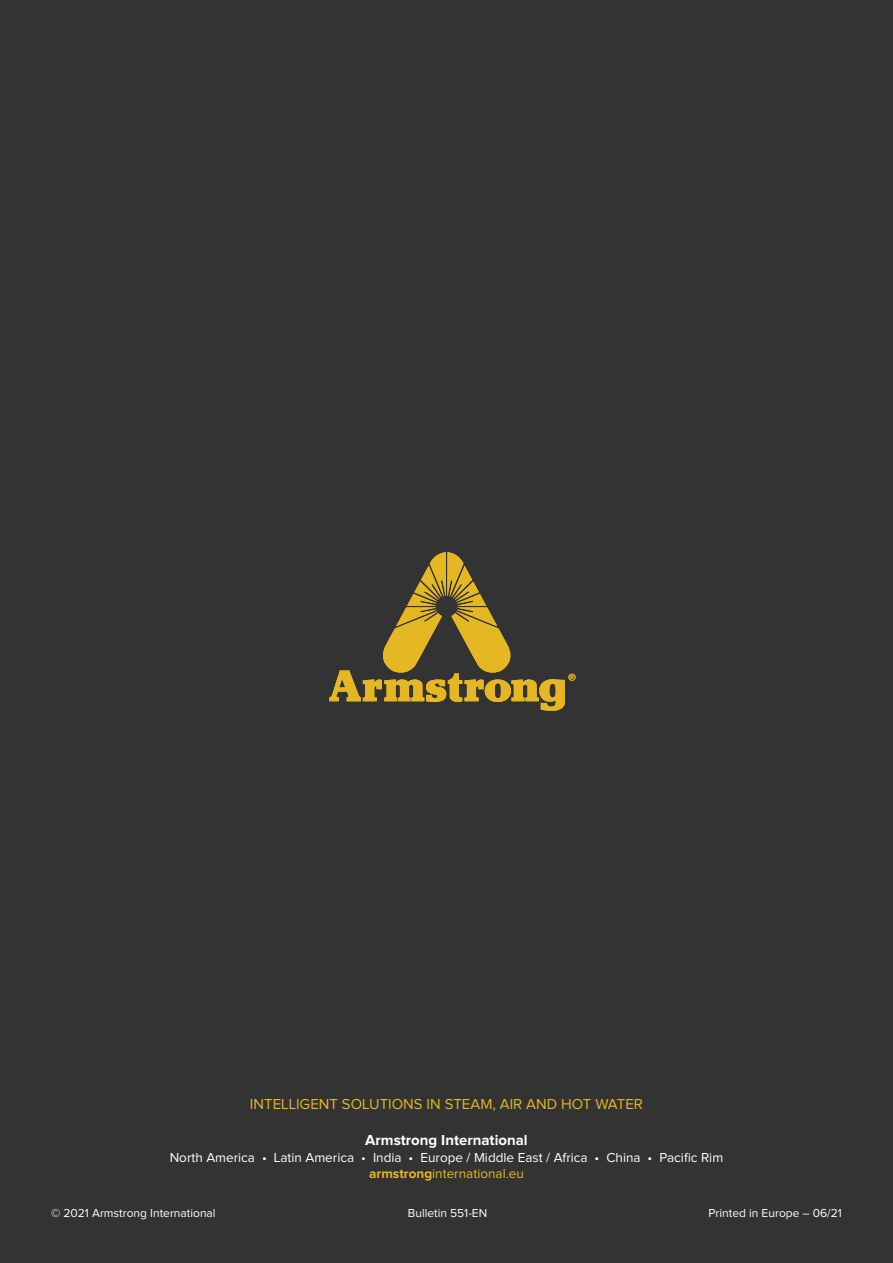
<style>
.page{position:relative;width:893px;height:1263px;background:#323332}
.page>*{position:absolute;margin:0;border:0;box-sizing:border-box;transform-origin:0 0}
.t1{font:15px "Proxima Nova";color:#e6b821}
.t2{font:700 15px "Proxima Nova";color:#fff}
.t3{font:13.5px/16.2px "Proxima Nova";color:#fff;text-align:center}
.t4{font:12px "Proxima Nova";color:#fff}
.s1{font-weight:700;color:#e6b821}
.s2{color:#e6b821}
</style>
<div class="page">
<svg style="left:329px;top:552px;width:247px;height:159px"></svg>
<p class="t1" style="left:250px;top:1097px;width:394px">INTELLIGENT SOLUTIONS IN STEAM, AIR AND HOT WATER</p>
<p class="t2" style="left:365px;top:1133px;width:164px">Armstrong International</p>
<p class="t3" style="left:170px;top:1149px;width:555px">North America • Latin America • India • Europe / Middle East / Africa • China • Pacific Rim <span class="s1">armstrong</span><span class="s2">international.eu</span></p>
<p class="t4" style="left:51px;top:1208px;width:166px">© 2021 Armstrong International</p>
<p class="t4" style="left:408px;top:1208px;width:81px">Bulletin 551-EN</p>
<p class="t4" style="left:709px;top:1208px;width:135px">Printed in Europe – 06/21</p>
</div>
